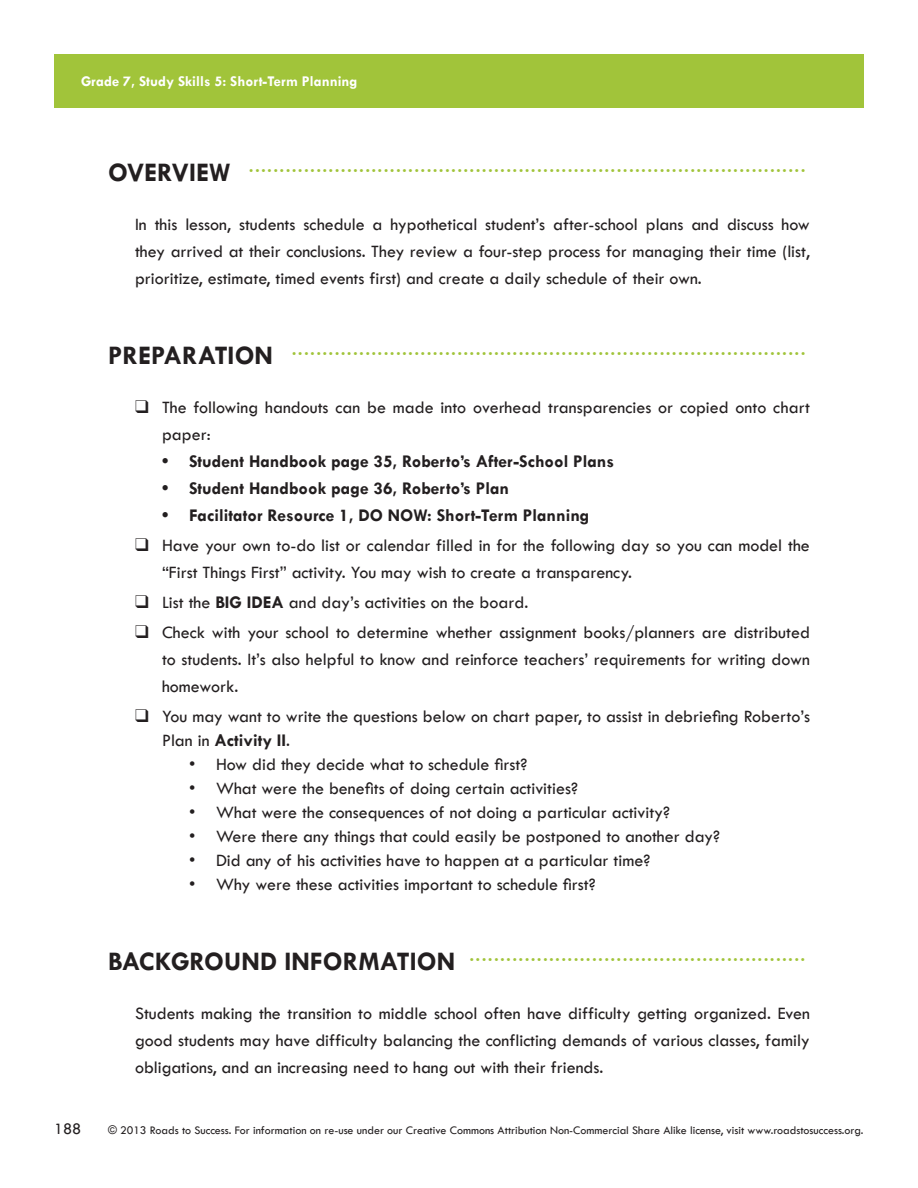
<style>
.page{position:relative;width:918px;height:1188px;background:#fff}
.page>*{position:absolute;margin:0;border:0;box-sizing:border-box;transform-origin:0 0}
.LO_Head1{font:700 18.75px "Tw Cen";color:#a1c43a}
.LO_Checkbox{font:500 18px/27px "Tw Cen";color:#231f20}
.LO_TextFirst{font:500 18px/27px "Tw Cen";color:#231f20;text-align:justify}
.A_Bullet{font:500 18px "Tw Cen";color:#231f20}
.LO_Bullet{font:700 18px "Tw Cen";color:#231f20}
.Lesson_Front_Page_Te{font:500 16.5px "Tw Cen";color:#231f20}
.t1{font:700 15px "Tw Cen";color:#fff}
.t2{font:500 12px "Tw Cen";color:#231f20}
.s1{font-size:27px;color:#231f20}
.s2{font-weight:700}
</style>
<div class="page">
<div style="left:54px;top:54px;width:810px;height:54px;background:#a1c43a"></div>
<p class="t1" style="left:81px;top:72px;width:278px">Grade 7, Study Skills 5: Short-Term Planning</p>
<p class="LO_Head1" style="left:108px;top:155px;width:699px"><span class="s1">OVERVIEW</span> ...........................................................................................</p>
<p class="LO_TextFirst" style="left:135px;top:211px;width:677px">In this lesson, students schedule a hypothetical student’s after-school plans and discuss how they arrived at their conclusions. They review a four-step process for managing their time (list, prioritize, estimate, timed events first) and create a daily schedule of their own.</p>
<p class="LO_Head1" style="left:108px;top:338px;width:699px"><span class="s1">PREPARATION</span> ....................................................................................</p>
<p class="LO_Checkbox" style="left:162px;top:394px;width:649px;text-indent:-27px">❑ The following handouts can be made into overhead transparencies or copied onto chart paper:</p>
<p class="LO_Bullet" style="left:162px;top:451px;width:454px">• Student Handbook page 35, Roberto’s After-School Plans</p>
<p class="LO_Bullet" style="left:162px;top:478px;width:349px">• Student Handbook page 36, Roberto’s Plan</p>
<p class="LO_Bullet" style="left:162px;top:505px;width:429px">• Facilitator Resource 1, DO NOW: Short-Term Planning</p>
<p class="LO_Checkbox" style="left:162px;top:532px;width:649px;text-indent:-27px">❑ Have your own to-do list or calendar filled in for the following day so you can model the “First Things First” activity. You may wish to create a transparency.</p>
<p class="LO_Checkbox" style="left:135px;top:589px;width:395px">❑ List the <span class="s2">BIG IDEA</span> and day’s activities on the board.</p>
<p class="LO_Checkbox" style="left:162px;top:619px;width:649px;text-align:justify;text-indent:-27px">❑ Check with your school to determine whether assignment books/planners are distributed to students. It’s also helpful to know and reinforce teachers’ requirements for writing down homework.</p>
<p class="LO_Checkbox" style="left:162px;top:704px;width:650px;line-height:24px;text-indent:-27px">❑ You may want to write the questions below on chart paper, to assist in debriefing Roberto’s<br>Plan in <span class="s2">Activity II</span>.</p>
<p class="A_Bullet" style="left:189px;top:754px;width:340px">• How did they decide what to schedule first?</p>
<p class="A_Bullet" style="left:189px;top:778px;width:390px">• What were the benefits of doing certain activities?</p>
<p class="A_Bullet" style="left:189px;top:802px;width:483px">• What were the consequences of not doing a particular activity?</p>
<p class="A_Bullet" style="left:189px;top:826px;width:533px">• Were there any things that could easily be postponed to another day?</p>
<p class="A_Bullet" style="left:189px;top:850px;width:463px">• Did any of his activities have to happen at a particular time?</p>
<p class="A_Bullet" style="left:189px;top:874px;width:408px">• Why were these activities important to schedule first?</p>
<p class="LO_Head1" style="left:108px;top:944px;width:699px"><span class="s1">BACKGROUND INFORMATION</span> .......................................................</p>
<p class="LO_TextFirst" style="left:135px;top:1000px;width:676px">Students making the transition to middle school often have difficulty getting organized. Even good students may have difficulty balancing the conflicting demands of various classes, family obligations, and an increasing need to hang out with their friends.</p>
<p class="Lesson_Front_Page_Te" style="left:54px;top:1119px;width:29px">188</p>
<p class="t2" style="left:108px;top:1123px;width:757px">© 2013 Roads to Success. For information on re-use under our Creative Commons Attribution Non-Commercial Share Alike license, visit www.roadstosuccess.org.</p>
</div>
